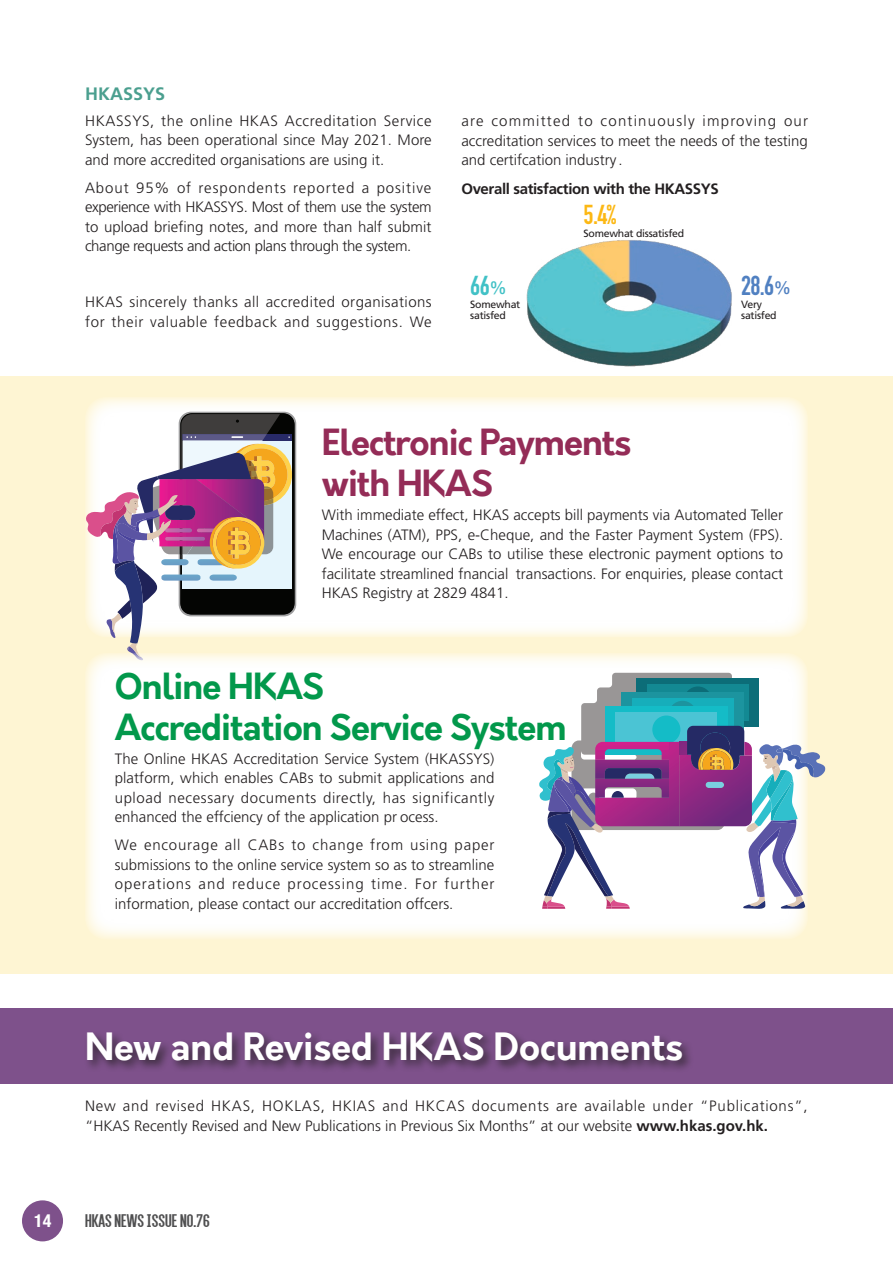
<style>
.page{position:relative;width:893px;height:1263px;background:#fff}
.page>*{position:absolute;margin:0;border:0;box-sizing:border-box;transform-origin:0 0}
.t1{font:700 36px "Cello Sans";color:#fff}
.t2{font:700 34.5px/41.4px "Cello Sans";letter-spacing:-.025em;color:#02984b}
.t3{font:700 34.5px/41.4px "Cello Sans";letter-spacing:-.025em;color:#942c57}
.t4{font:700 27px "DIN Condensed";color:#5080c1}
.t5{font:700 27px "DIN Condensed";color:#fcb814}
.t6{font:700 27px "DIN Condensed";color:#41c1c6}
.t7{font:19.5px "Alegre Sans";color:#4f4f50}
.t8{font:700 18px "Frutiger LT Std";color:#4b9f8f}
.t9{font:700 condensed 18px "Helvetica Neue";color:#fff}
.t10{font:300 15px/19.5px "Frutiger LT Std";color:#231f20;text-align:justify}
.t11{font:300 15px/19.5px "Frutiger LT Std";letter-spacing:.05em;color:#231f20}
.t12{font:300 15px/19.5px "Frutiger LT Std";letter-spacing:.03em;color:#231f20}
.t13{font:700 15px "Frutiger LT Std";letter-spacing:-.025em;color:#231f20}
.t14{font:10.5px "Frutiger LT Std";letter-spacing:-.025em;color:#231f20}
.s1{font-family:"Frutiger LT Std";font-weight:400;font-size:18px}
.s2{font-weight:700}
</style>
<div class="page">
<div style="left:0;top:377px;width:893px;height:597px;background:#fef5d3"></div>
<div style="left:85px;top:397px;width:723px;height:240px;background:#fff;border-radius:21px"></div>
<div style="left:85px;top:653px;width:723px;height:287px;background:#fff;border-radius:21px"></div>
<svg style="left:539px;top:673px;width:286px;height:236px"></svg>
<img style="left:526px;top:240px;width:206px;height:127px">
<svg style="left:86px;top:412px;width:210px;height:248px"></svg>
<div style="left:0;top:1008px;width:893px;height:76px;background:#7e518b"></div>
<div style="left:84px;top:1029px;width:610px;height:44px;background:#231f20;opacity:.75"></div>
<div style="left:22px;top:1200px;width:41px;height:41px;background:#7e518b;border-radius:50%"></div>
<p class="t8" style="left:85px;top:83px;width:82px">HKASSYS</p>
<p class="t10" style="left:85px;top:111px;width:348px">HKASSYS, the online HKAS Accreditation Service System, has been operational since May 2021. More and more accredited organisations are using it.</p>
<p class="t10" style="left:85px;top:178px;width:348px">About 95% of respondents reported a positive experience with HKASSYS. Most of them use the system to upload briefing notes, and more than half submit change requests and action plans through the system.</p>
<p class="t12" style="left:85px;top:292px;width:348px">HKAS sincerely thanks all accredited organisations for their valuable feedback and suggestions. We</p>
<p class="t10" style="left:461px;top:111px;width:348px">are committed to continuously improving our accreditation services to meet the needs of the testing and certifcation industry.</p>
<p class="t13" style="left:461px;top:180px;width:259px">Overall satisfaction with the HKASSYS</p>
<h3 class="t5" style="left:584px;top:197px;width:34px">5.4%</h3>
<p class="t14" style="left:584px;top:228px;width:102px">Somewhat dissatisfed</p>
<h3 class="t6" style="left:470px;top:267px;width:38px">66<span class="s1">%</span></h3>
<h3 class="t4" style="left:741px;top:267px;width:52px">28.6<span class="s1">%</span></h3>
<p class="t14" style="left:470px;top:298px;width:52px">Somewhat</p>
<p class="t14" style="left:741px;top:298px;width:22px">Very</p>
<p class="t14" style="left:470px;top:309px;width:37px">satisfed</p>
<p class="t14" style="left:741px;top:309px;width:37px">satisfed</p>
<h2 class="t3" style="left:322px;top:421px;width:311px">Electronic Payments with HKAS</h2>
<p class="t10" style="left:322px;top:505px;width:463px">With immediate effect, HKAS accepts bill payments via Automated Teller Machines (ATM), PPS, e-Cheque, and the Faster Payment System (FPS).<br>We encourage our CABs to utilise these electronic payment options to facilitate streamlined fnancial transactions. For enquiries, please contact HKAS Registry at 2829 4841.</p>
<h2 class="t2" style="left:115px;top:665px;width:453px">Online HKAS<br>Accreditation Service System</h2>
<p class="t10" style="left:115px;top:749px;width:381px">The Online HKAS Accreditation Service System (HKASSYS) platform, which enables CABs to submit applications and upload necessary documents directly, has significantly enhanced the effciency of the application pr ocess.</p>
<p class="t10" style="left:115px;top:835px;width:381px">We encourage all CABs to change from using paper submissions to the online service system so as to streamline operations and reduce processing time. For further information, please contact our accreditation offcers.</p>
<p class="t9" style="left:34px;top:1206px;width:19px">14</p>
<h1 class="t1" style="left:85px;top:1021px;width:599px">New and Revised HKAS Documents</h1>
<p class="t11" style="left:85px;top:1097px;width:724px">New and revised HKAS, HOKLAS, HKIAS and HKCAS documents are available under “Publications”, “HKAS Recently Revised and New Publications in Previous Six Months” at our website <span class="s2">www.hkas.gov.hk.</span></p>
<h3 class="t7" style="left:85px;top:1209px;width:126px">HKAS NEWS ISSUE NO.76</h3>
</div>
